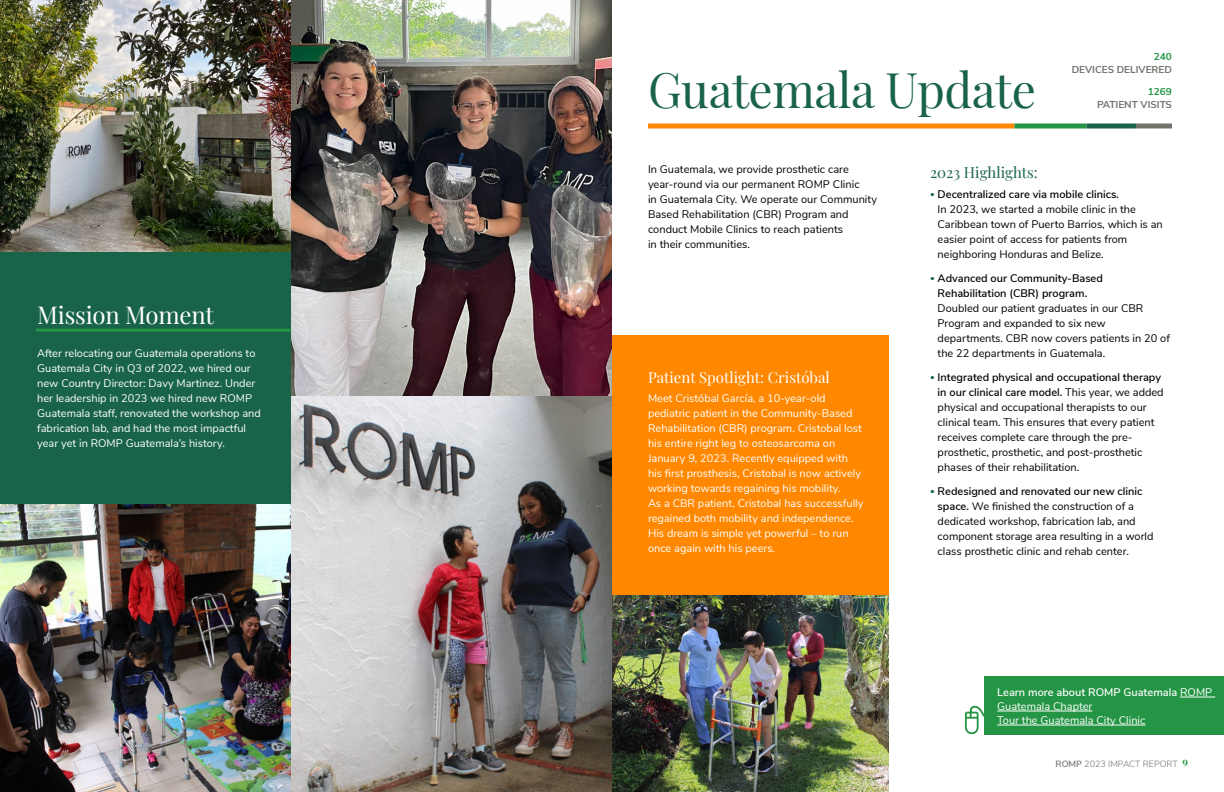
<style>
.page{position:relative;width:1224px;height:792px;background:#fff}
.page>*{position:absolute;margin:0;border:0;box-sizing:border-box;transform-origin:0 0}
.t1{font:48px "Playfair Display";letter-spacing:-.01em;color:#196448}
.t2{font:24px "Playfair Display";letter-spacing:-.01em;color:#fff}
.t3{font:15px "Playfair Display";color:#fff}
.t4{font:15px "Playfair Display";color:#196448}
.t5{font:11px/15px "Nunito Sans";color:#000}
.t6{font:11px/15px "Nunito Sans";color:#fff}
.t7{font:600 11px/15px "Nunito Sans";color:#000}
.t8{font:700 10px "Nunito Sans";color:#73726d}
.t9{font:700 10px "Nunito Sans";color:#249544}
.t10{font:300 9px "Nunito Sans";color:#73726d}
.s1{font-size:9px;color:#196448}
.s2{font-weight:600}
.s3{font-weight:400;font-size:9px;color:#196448}
</style>
<div class="page">
<div style="left:612px;top:336px;width:277px;height:456px;background:#f80"></div>
<hr style="left:648px;top:124px;width:366px;height:4px;background:#f80">
<hr style="left:1014px;top:124px;width:72px;height:4px;background:#249544">
<hr style="left:1086px;top:124px;width:50px;height:4px;background:#196448">
<hr style="left:1136px;top:124px;width:36px;height:4px;background:#73726d">
<img style="left:612px;top:595px;width:277px;height:197px">
<div style="left:984px;top:677px;width:240px;height:58px;background:#249544"></div>
<hr style="left:1180px;top:697px;width:35px;height:1px;background:#fff">
<hr style="left:997px;top:711px;width:95px;height:1px;background:#fff">
<hr style="left:997px;top:725px;width:148px;height:1px;background:#fff">
<svg style="left:965px;top:705px;width:19px;height:30px"></svg>
<img style="left:291px;top:0;width:321px;height:792px">
<img style="left:0;top:504px;width:291px;height:288px">
<img style="left:0;top:0;width:291px;height:252px">
<div style="left:0;top:252px;width:291px;height:252px;background:#196448"></div>
<hr style="left:36px;top:329px;width:255px;height:3px;background:#249544">
<h2 class="t2" style="left:37px;top:296px;width:178px">Mission Moment</h2>
<p class="t6" style="left:37px;top:345px;width:225px">After relocating our Guatemala operations to Guatemala City in Q3 of 2022, we hired our new Country Director: Davy Martinez. Under her leadership in 2023 we hired new ROMP Guatemala staff, renovated the workshop and fabrication lab, and had the most impactful year yet in ROMP Guatemala’s history.</p>
<h1 class="t1" style="left:648px;top:53px;width:390px">Guatemala Update</h1>
<p class="t9" style="left:1154px;top:49px;width:20px">240</p>
<p class="t8" style="left:1072px;top:62px;width:102px">DEVICES DELIVERED</p>
<p class="t9" style="left:1148px;top:84px;width:26px">1269</p>
<p class="t8" style="left:1097px;top:97px;width:76px">PATIENT VISITS</p>
<p class="t5" style="left:648px;top:161px;width:230px">In Guatemala, we provide prosthetic care year-round via our permanent ROMP Clinic<br>in Guatemala City. We operate our Community Based Rehabilitation (CBR) Program and conduct Mobile Clinics to reach patients<br>in their communities.</p>
<h3 class="t4" style="left:930px;top:161px;width:109px">2023 Highlights:</h3>
<p class="t5" style="left:938px;top:186px;width:227px;text-indent:-8px"><span class="s1">•</span> <span class="s2">Decentralized care via mobile clinics.<br></span>In 2023, we started a mobile clinic in the Caribbean town of Puerto Barrios, which is an easier point of access for patients from neighboring Honduras and Belize.</p>
<p class="t7" style="left:938px;top:270px;width:167px;text-indent:-8px"><span class="s3">•</span> Advanced our Community-Based<br>Rehabilitation (CBR) program.</p>
<p class="t5" style="left:938px;top:300px;width:234px">Doubled our patient graduates in our CBR Program and expanded to six new departments. CBR now covers patients in 20 of the 22 departments in Guatemala.</p>
<p class="t5" style="left:938px;top:369px;width:228px;text-indent:-8px"><span class="s1">•</span> <span class="s2">Integrated physical and occupational therapy in our clinical care model.</span> This year, we added physical and occupational therapists to our clinical team. This ensures that every patient receives complete care through the pre&shy;prosthetic, prosthetic, and post-prosthetic phases of their rehabilitation.</p>
<p class="t5" style="left:938px;top:483px;width:217px;text-indent:-8px"><span class="s1">•</span> <span class="s2">Redesigned and renovated our new clinic space.</span> We finished the construction of a dedicated workshop, fabrication lab, and component storage area resulting in a world class prosthetic clinic and rehab center.</p>
<h3 class="t3" style="left:648px;top:365px;width:183px">Patient Spotlight: Cristóbal</h3>
<p class="t6" style="left:648px;top:390px;width:217px">Meet Cristóbal García, a 10-year-old pediatric patient in the Community-Based Rehabilitation (CBR) program. Cristobal lost his entire right leg to osteosarcoma on January 9, 2023. Recently equipped with his first prosthesis, Cristobal is now actively working towards regaining his mobility.<br>As a CBR patient, Cristobal has successfully regained both mobility and independence.<br>His dream is simple yet powerful – to run once again with his peers.</p>
<p class="t6" style="left:997px;top:685px;width:217px;line-height:14px"><span class="s2">Learn more about ROMP Guatemala</span> ROMP<br>Guatemala Chapter<br>Tour the Guatemala City Clinic</p>
<p class="t10" style="left:1056px;top:757px;width:134px"><span class="s2">ROMP</span> 2023 IMPACT REPORT <sup>9</sup></p>
</div>
